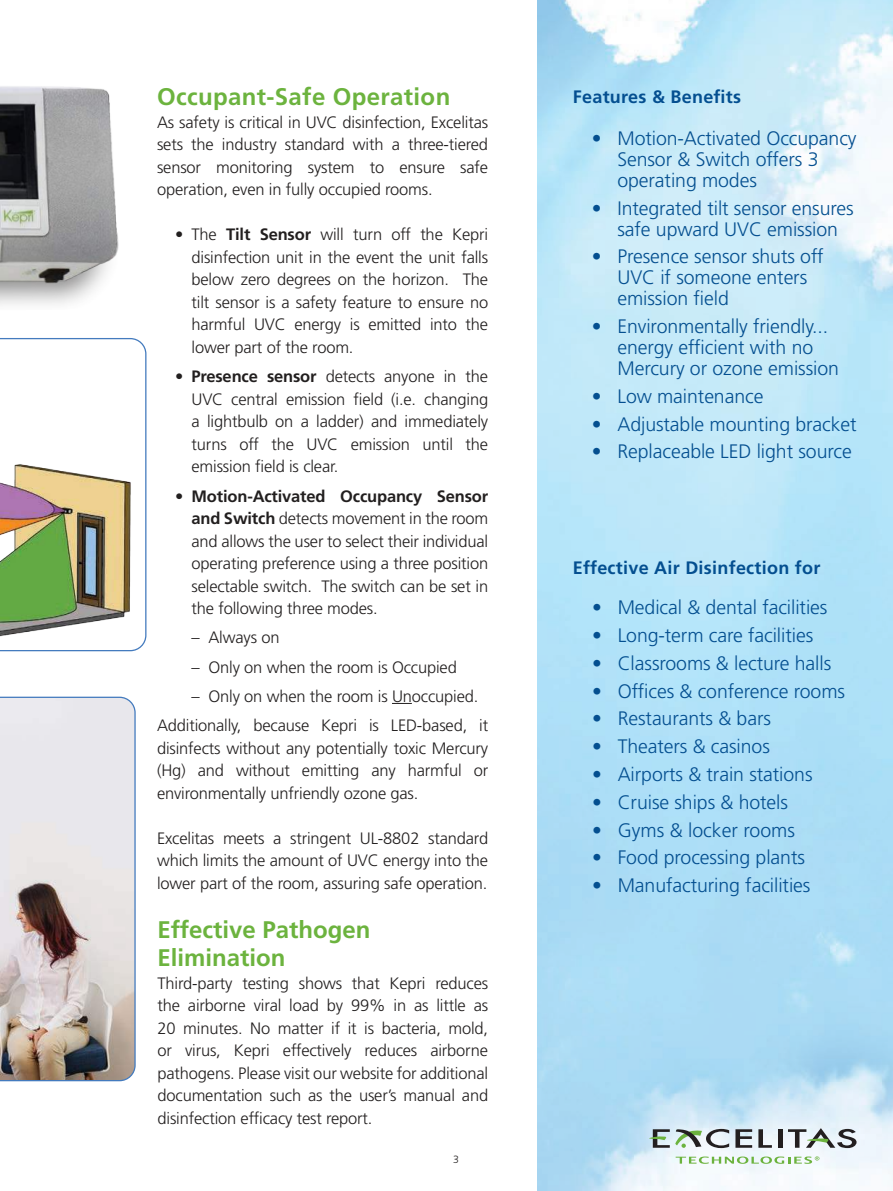
<style>
.page{position:relative;width:893px;height:1191px;background:#fff}
.page>*{position:absolute;margin:0;border:0;box-sizing:border-box;transform-origin:0 0}
.t1{font:700 24px/28.5px "Frutiger LT Std";color:#6cb33e}
.t2{font:300 19.5px/21px "Frutiger LT Std";letter-spacing:-.005em;color:#044f90}
.t3{font:700 18px "Frutiger LT Std";letter-spacing:.015em;color:#044f90}
.t4{font:300 16.5px/22.5px "Frutiger LT Std";letter-spacing:-.01em;color:#221f1f;text-align:justify}
.t5{font:300 10.5px "Frutiger LT Std";color:#221f1f}
.s1{font-weight:700}
</style>
<div class="page">
<img style="left:0;top:86px;width:119px;height:219px">
<img style="left:538px;top:0;width:355px;height:1191px">
<svg style="left:735px;top:1129px;width:17px;height:18px"></svg>
<svg style="left:758px;top:1129px;width:14px;height:18px"></svg>
<hr style="left:778px;top:1129px;width:4px;height:18px;background:#231f20">
<svg style="left:649px;top:1128px;width:80px;height:20px;background:#a7b5b0"></svg>
<svg style="left:788px;top:1128px;width:68px;height:20px"></svg>
<svg style="left:676px;top:1156px;width:143px;height:7px"></svg>
<svg style="left:392px;top:703px;width:20px;height:1px"></svg>
<svg style="left:0;top:696px;width:136px;height:385px;background:#cdc7c7"></svg>
<svg style="left:0;top:338px;width:146px;height:313px"></svg>
<h1 class="t1" style="left:157px;top:85px;width:295px">Occupant-Safe Operation</h1>
<p class="t4" style="left:157px;top:112px;width:333px">As safety is critical in UVC disinfection, Excelitas sets the industry standard with a three-tiered sensor monitoring system to ensure safe operation, even in fully occupied rooms.</p>
<p class="t4" style="left:192px;top:225px;width:298px;text-indent:-17px">• The <span class="s1">Tilt Sensor</span> will turn off the Kepri disinfection unit in the event the unit falls below zero degrees on the horizon. The tilt sensor is a safety feature to ensure no harmful UVC energy is emitted into the lower part of the room.</p>
<p class="t4" style="left:192px;top:366px;width:298px;text-indent:-16px">• <span class="s1">Presence sensor</span> detects anyone in the UVC central emission field (i.e. changing a lightbulb on a ladder) and immediately turns off the UVC emission until the emission field is clear.</p>
<p class="t4" style="left:192px;top:486px;width:298px;text-indent:-16px">• <span class="s1">Motion-Activated Occupancy Sensor and Switch</span> detects movement in the room and allows the user to select their individual operating preference using a three position selectable switch. The switch can be set in the following three modes.</p>
<p class="t4" style="left:192px;top:627px;width:90px">– Always on</p>
<p class="t4" style="left:192px;top:657px;width:267px">– Only on when the room is Occupied</p>
<p class="t4" style="left:157px;top:683px;width:333px;line-height:29.2px;text-indent:35px">– Only on when the room is Unoccupied.<br>Additionally, because Kepri is LED-based, it</p>
<p class="t4" style="left:157px;top:738px;width:333px">disinfects without any potentially toxic Mercury (Hg) and without emitting any harmful or environmentally unfriendly ozone gas.</p>
<p class="t4" style="left:157px;top:828px;width:333px">Excelitas meets a stringent UL-8802 standard which limits the amount of UVC energy into the lower part of the room, assuring safe operation.</p>
<h1 class="t1" style="left:158px;top:916px;width:214px">Effective Pathogen<br>Elimination</h1>
<p class="t4" style="left:158px;top:972px;width:332px">Third-party testing shows that Kepri reduces the airborne viral load by 99% in as little as 20 minutes. No matter if it is bacteria, mold, or virus, Kepri effectively reduces airborne pathogens. Please visit our website for additional documentation such as the user’s manual and disinfection efficacy test report.</p>
<p class="t5" style="left:453px;top:1155px;width:7px">3</p>
<p class="t3" style="left:573px;top:89px;width:170px">Features &amp; Benefits</p>
<p class="t2" style="left:617px;top:129px;width:241px;text-indent:-26px">• Motion-Activated Occupancy<br>Sensor &amp; Switch offers 3 operating modes</p>
<p class="t2" style="left:592px;top:199px;width:263px;text-align:center">• Integrated tilt sensor ensures safe upward UVC emission</p>
<p class="t2" style="left:617px;top:247px;width:208px;text-indent:-26px">• Presence sensor shuts off<br>UVC if someone enters emission field</p>
<p class="t2" style="left:617px;top:317px;width:223px;text-indent:-26px">• Environmentally friendly... energy efficient with no<br>Mercury or ozone emission</p>
<p class="t2" style="left:592px;top:387px;width:173px">• Low maintenance</p>
<p class="t2" style="left:592px;top:415px;width:266px">• Adjustable mounting bracket</p>
<p class="t2" style="left:592px;top:442px;width:261px">• Replaceable LED light source</p>
<p class="t3" style="left:573px;top:560px;width:249px">Effective Air Disinfection for</p>
<p class="t2" style="left:592px;top:598px;width:237px">• Medical &amp; dental facilities</p>
<p class="t2" style="left:592px;top:626px;width:223px">• Long-term care facilities</p>
<p class="t2" style="left:592px;top:654px;width:241px">• Classrooms &amp; lecture halls</p>
<p class="t2" style="left:592px;top:682px;width:254px">• Offices &amp; conference rooms</p>
<p class="t2" style="left:592px;top:709px;width:180px">• Restaurants &amp; bars</p>
<p class="t2" style="left:592px;top:737px;width:179px">• Theaters &amp; casinos</p>
<p class="t2" style="left:592px;top:765px;width:222px">• Airports &amp; train stations</p>
<p class="t2" style="left:592px;top:793px;width:197px">• Cruise ships &amp; hotels</p>
<p class="t2" style="left:592px;top:820px;width:204px">• Gyms &amp; locker rooms</p>
<p class="t2" style="left:592px;top:848px;width:214px">• Food processing plants</p>
<p class="t2" style="left:592px;top:876px;width:220px">• Manufacturing facilities</p>
</div>
